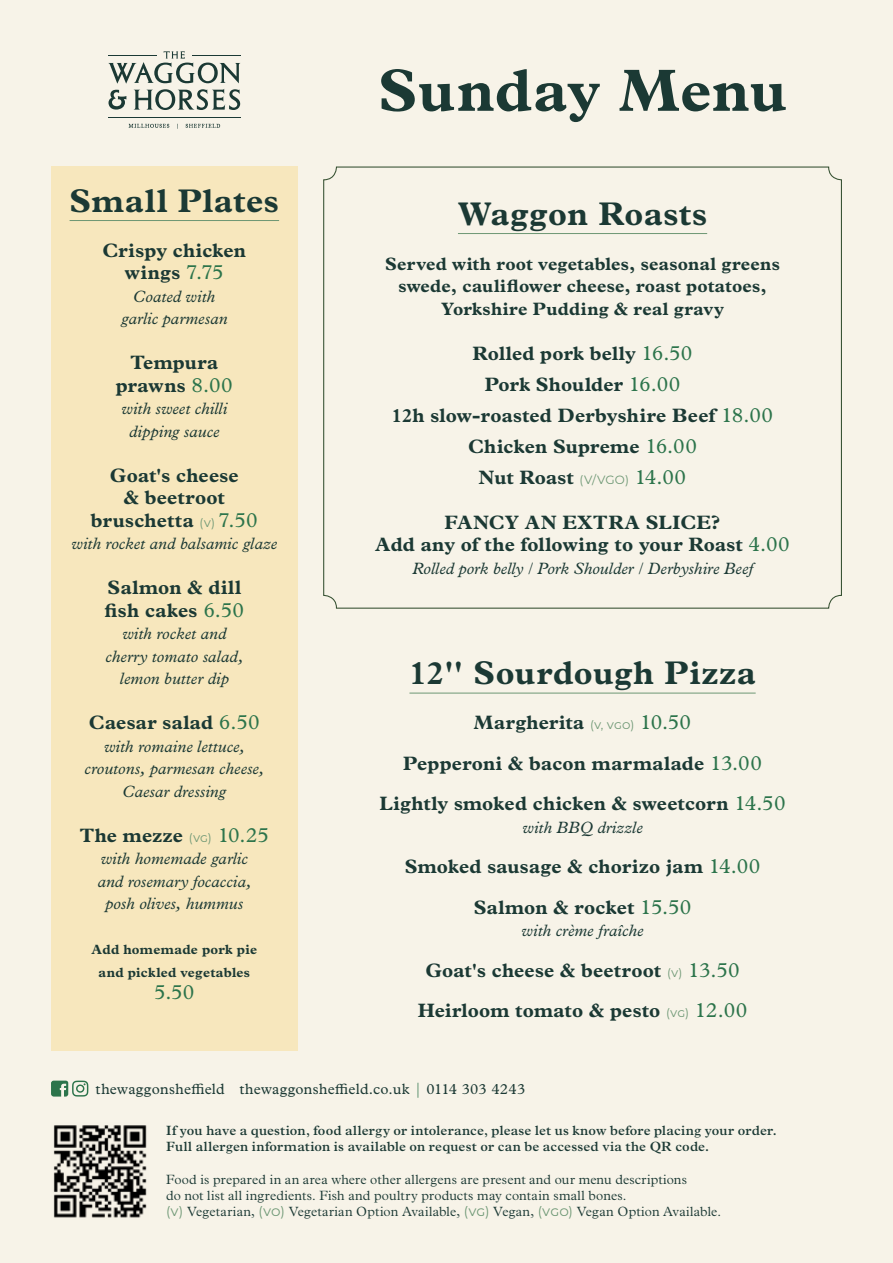
<style>
.page{position:relative;width:893px;height:1263px;background:#f7f3e8}
.page>*{position:absolute;margin:0;border:0;box-sizing:border-box;transform-origin:0 0}
.t1{font:700 60px "Plantin MT Pro";letter-spacing:.01em;color:#1b3934}
.t2{font:700 33px "Plantin MT Pro";letter-spacing:.025em;color:#1b3934}
.t3{font:21px "Plantin MT Pro";color:#2c744b}
.t4{font:700 19.5px/22.5px "Plantin MT Pro";letter-spacing:.01em;color:#1b3934;text-align:center}
.t5{font:700 18px/22.5px "Plantin MT Pro";letter-spacing:.015em;color:#1b3934;text-align:center}
.t6{font:italic 16.5px/22.5px "Plantin MT Pro";letter-spacing:.005em;color:#1b3934;text-align:center}
.t7{font:15px "Plantin MT Pro";letter-spacing:.02em;color:#1b3934}
.t8{font:300 13.5px/16.2px "Plantin MT Pro";letter-spacing:.01em;color:#1b3934}
.t9{font:600 13.5px/16.2px "Plantin MT Pro";letter-spacing:.01em;color:#1b3934}
.t10{font:700 13.5px/22.5px "Plantin MT Pro";letter-spacing:.02em;color:#1b3934;text-align:center}
.s1{font-weight:400;font-size:21px;color:#2c744b}
.s2{font-family:"Montserrat";font-weight:400;font-size:12px;color:#6d9774}
.s3{color:#2c744b}
.s4{font-family:"Montserrat";font-weight:400;color:#6d9774}
</style>
<div class="page">
<hr style="left:458px;top:233px;width:249px;height:1px;background:#6d9774">
<div style="left:51px;top:166px;width:247px;height:885px;background:#f7e7bd"></div>
<img style="left:53px;top:1125px;width:94px;height:93px">
<svg style="left:51px;top:1080px;width:37px;height:16px"></svg>
<hr style="left:70px;top:220px;width:209px;height:1px;background:#6d9774">
<hr style="left:108px;top:117px;width:133px;height:1px;background:#1b3934">
<svg style="left:129px;top:124px;width:40px;height:4px"></svg>
<svg style="left:186px;top:124px;width:34px;height:4px"></svg>
<svg style="left:108px;top:51px;width:133px;height:59px"></svg>
<hr style="left:409px;top:693px;width:347px;height:1px;background:#6d9774">
<h2 class="t2" style="left:70px;top:181px;width:211px">Small Plates</h2>
<p class="t4" style="left:103px;top:239px;width:145px">Crispy chicken wings <span class="s1">7.75</span></p>
<p class="t6" style="left:121px;top:285px;width:108px">Coated with garlic parmesan</p>
<p class="t4" style="left:116px;top:351px;width:119px">Tempura prawns <span class="s1">8.00</span></p>
<p class="t6" style="left:122px;top:397px;width:107px">with sweet chilli dipping sauce</p>
<p class="t4" style="left:91px;top:464px;width:168px">Goat's cheese<br>&amp; beetroot bruschetta <span class="s2">(v)</span> <span class="s1">7.50</span></p>
<p class="t6" style="left:71px;top:532px;width:207px">with rocket and balsamic glaze</p>
<p class="t4" style="left:104px;top:576px;width:141px;text-align:left">Salmon &amp; dill fish cakes <span class="s1">6.50</span></p>
<p class="t6" style="left:105px;top:622px;width:139px">with rocket and cherry tomato salad, lemon butter dip</p>
<p class="t4" style="left:89px;top:711px;width:172px">Caesar salad <span class="s1">6.50</span></p>
<p class="t6" style="left:85px;top:735px;width:181px">with romaine lettuce, croutons, parmesan cheese,<br>Caesar dressing</p>
<p class="t4" style="left:80px;top:824px;width:191px">The mezze <span class="s2">(vg)</span> <span class="s1">10.25</span></p>
<p class="t6" style="left:97px;top:847px;width:155px">with homemade garlic and rosemary focaccia, posh olives, hummus</p>
<p class="t10" style="left:92px;top:938px;width:167px">Add homemade pork pie and pickled vegetables</p>
<p class="t3" style="left:154px;top:980px;width:42px">5.50</p>
<h1 class="t1" style="left:378px;top:55px;width:410px">Sunday Menu</h1>
<h2 class="t2" style="left:458px;top:194px;width:251px">Waggon Roasts</h2>
<p class="t5" style="left:385px;top:252px;width:396px">Served with root vegetables, seasonal greens swede, cauliflower cheese, roast potatoes,<br>Yorkshire Pudding &amp; real gravy</p>
<p class="t4" style="left:392px;top:337px;width:383px;line-height:31px">Rolled pork belly <span class="s1">16.50<br></span>Pork Shoulder <span class="s1">16.00<br></span>12h slow-roasted Derbyshire Beef <span class="s1">18.00<br></span>Chicken Supreme <span class="s1">16.00<br></span>Nut Roast <span class="s2">(V/VGO)</span> <span class="s1">14.00</span></p>
<p class="t4" style="left:375px;top:511px;width:416px">FANCY AN EXTRA SLICE?<br>Add any of the following to your Roast <span class="s1">4.00</span></p>
<p class="t6" style="left:412px;top:557px;width:343px">Rolled pork belly / Pork Shoulder / Derbyshire Beef</p>
<h2 class="t2" style="left:409px;top:653px;width:348px">12'' Sourdough Pizza</h2>
<p class="t4" style="left:379px;top:702px;width:408px;line-height:40.5px">Margherita <span class="s2">(v, vgo)</span> <span class="s1">10.50<br></span>Pepperoni &amp; bacon marmalade <span class="s1">13.00<br></span>Lightly smoked chicken &amp; sweetcorn <span class="s1">14.50</span></p>
<p class="t6" style="left:522px;top:816px;width:122px">with BBQ drizzle</p>
<p class="t4" style="left:405px;top:846px;width:357px;line-height:40.5px">Smoked sausage &amp; chorizo jam <span class="s1">14.00<br></span>Salmon &amp; rocket <span class="s1">15.50</span></p>
<p class="t6" style="left:522px;top:919px;width:123px">with crème fraîche</p>
<p class="t4" style="left:418px;top:950px;width:331px;line-height:40.5px">Goat's cheese &amp; beetroot <span class="s2">(v)</span> <span class="s1">13.50<br></span>Heirloom tomato &amp; pesto <span class="s2">(vg)</span> <span class="s1">12.00</span></p>
<p class="t7" style="left:96px;top:1080px;width:431px">thewaggonsheffield thewaggonsheffield.co.uk <span class="s3">|</span> 0114 303 4243</p>
<p class="t9" style="left:166px;top:1122px;width:612px">If you have a question, food allergy or intolerance, please let us know before placing your order.<br>Full allergen information is available on request or can be accessed via the QR code.</p>
<p class="t8" style="left:166px;top:1171px;width:557px">Food is prepared in an area where other allergens are present and our menu descriptions<br>do not list all ingredients. Fish and poultry products may contain small bones.<br><span class="s4">(v)</span> Vegetarian, <span class="s4">(vo)</span> Vegetarian Option Available, <span class="s4">(vg)</span> Vegan, <span class="s4">(vgo)</span> Vegan Option Available.</p>
</div>
